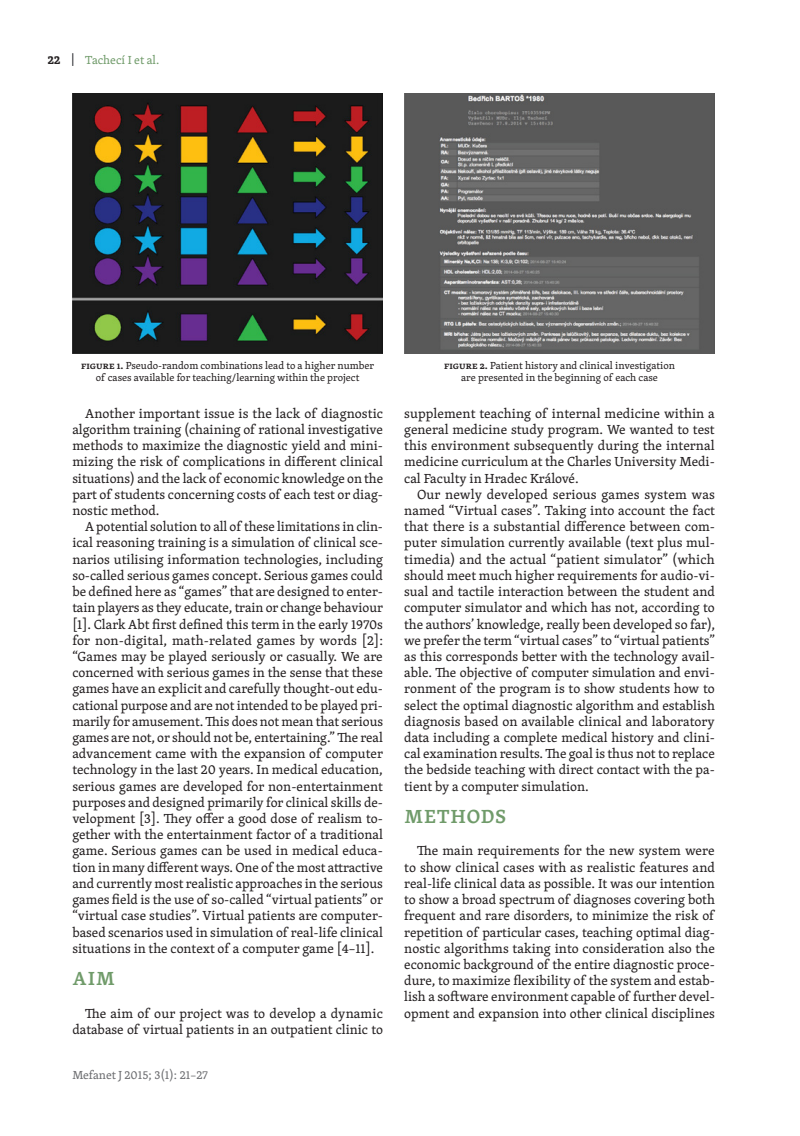
<style>
.page{position:relative;width:800px;height:1136px;background:#fff}
.page>*{position:absolute;margin:0;border:0;box-sizing:border-box;transform-origin:0 0}
.nadpis_H3{font:600 19.5px "Skolar Latin Pro";letter-spacing:.065em;color:#709b6a}
.Text_základní{font:13.5px/16.2px "Skolar Latin Pro";color:#231f20;text-align:justify}
.t1{font:12px "Skolar Latin Pro";color:#6c6d70}
.t2{font:12px "Skolar Latin Pro";color:#709b6a}
.t3{font:700 12px "Skolar Latin Pro";color:#231f20}
.Popisek_obrázku{font:10.5px/12.6px "Skolar Latin Pro";color:#231f20;text-align:center}
.s1{font-weight:600}
</style>
<div class="page">
<svg style="left:72px;top:53px;width:1px;height:13px"></svg>
<img style="left:72px;top:94px;width:311px;height:260px">
<img style="left:404px;top:94px;width:310px;height:260px">
<p class="t3" style="left:48px;top:50px;width:14px">22</p>
<p class="t2" style="left:85px;top:51px;width:76px">Tachecí I et al.</p>
<p class="Popisek_obrázku" style="left:81px;top:359px;width:294px"><span class="s1">Figure 1.</span> Pseudo-random combinations lead to a higher number of cases available for teaching/learning within the project</p>
<p class="Popisek_obrázku" style="left:444px;top:359px;width:232px"><span class="s1">Figure 2.</span> Patient history and clinical investigation are presented in the beginning of each case</p>
<p class="Text_základní" style="left:72px;top:405px;width:312px;text-indent:13px">Another important issue is the lack of diagnostic algorithm training (chaining of rational investigative methods to maximize the diagnostic yield and mini&shy;mizing the risk of complications in different clinical situations) and the lack of economic knowledge on the part of students concerning costs of each test or diag&shy;nostic method.</p>
<p class="Text_základní" style="left:72px;top:518px;width:312px;text-indent:13px">A potential solution to all of these limitations in clin&shy;ical reasoning training is a simulation of clinical sce&shy;narios utilising information technologies, including so-called serious games concept. Serious games could be defined here as “games” that are designed to enter&shy;tain players as they educate, train or change behaviour [1]. Clark Abt first defined this term in the early 1970s for non-digital, math-related games by words [2]: “Games may be played seriously or casually. We are concerned with serious games in the sense that these games have an explicit and carefully thought-out edu&shy;cational purpose and are not intended to be played pri&shy;marily for amusement. This does not mean that serious games are not, or should not be, entertaining.” The real advancement came with the expansion of computer technology in the last 20 years. In medical education, serious games are developed for non-entertainment purposes and designed primarily for clinical skills de&shy;velopment [3]. They offer a good dose of realism to&shy;gether with the entertainment factor of a traditional game. Serious games can be used in medical educa&shy;tion in many different ways. One of the most attractive and currently most realistic approaches in the serious games field is the use of so-called “virtual patients” or “virtual case studies”. Virtual patients are computer&shy;based scenarios used in simulation of real-life clinical situations in the context of a computer game [4–11].</p>
<p class="nadpis_H3" style="left:73px;top:963px;width:43px">AIM</p>
<p class="Text_základní" style="left:72px;top:1004px;width:312px;text-align:right">The aim of our project was to develop a dynamic database of virtual patients in an outpatient clinic to</p>
<p class="t1" style="left:72px;top:1066px;width:137px">Mefanet J 2015; 3(1): 21–27</p>
<p class="Text_základní" style="left:404px;top:405px;width:312px">supplement teaching of internal medicine within a general medicine study program. We wanted to test this environment subsequently during the internal medicine curriculum at the Charles University Medi&shy;cal Faculty in Hradec Králové.</p>
<p class="Text_základní" style="left:404px;top:486px;width:312px;text-indent:13px">Our newly developed serious games system was named “Virtual cases”. Taking into account the fact that there is a substantial difference between com&shy;puter simulation currently available (text plus mul&shy;timedia) and the actual “patient simulator” (which should meet much higher requirements for audio-vi&shy;sual and tactile interaction between the student and computer simulator and which has not, according to the authors’ knowledge, really been developed so far), we prefer the term “virtual cases” to “virtual patients” as this corresponds better with the technology avail&shy;able. The objective of computer simulation and envi&shy;ronment of the program is to show students how to select the optimal diagnostic algorithm and establish diagnosis based on available clinical and laboratory data including a complete medical history and clini&shy;cal examination results. The goal is thus not to replace the bedside teaching with direct contact with the pa&shy;tient by a computer simulation.</p>
<p class="nadpis_H3" style="left:405px;top:801px;width:103px">METHODS</p>
<p class="Text_základní" style="left:404px;top:842px;width:312px;text-indent:13px">The main requirements for the new system were to show clinical cases with as realistic features and real-life clinical data as possible. It was our intention to show a broad spectrum of diagnoses covering both frequent and rare disorders, to minimize the risk of repetition of particular cases, teaching optimal diag&shy;nostic algorithms taking into consideration also the economic background of the entire diagnostic proce&shy;dure, to maximize flexibility of the system and estab&shy;lish a software environment capable of further devel&shy;opment and expansion into other clinical disciplines</p>
</div>
